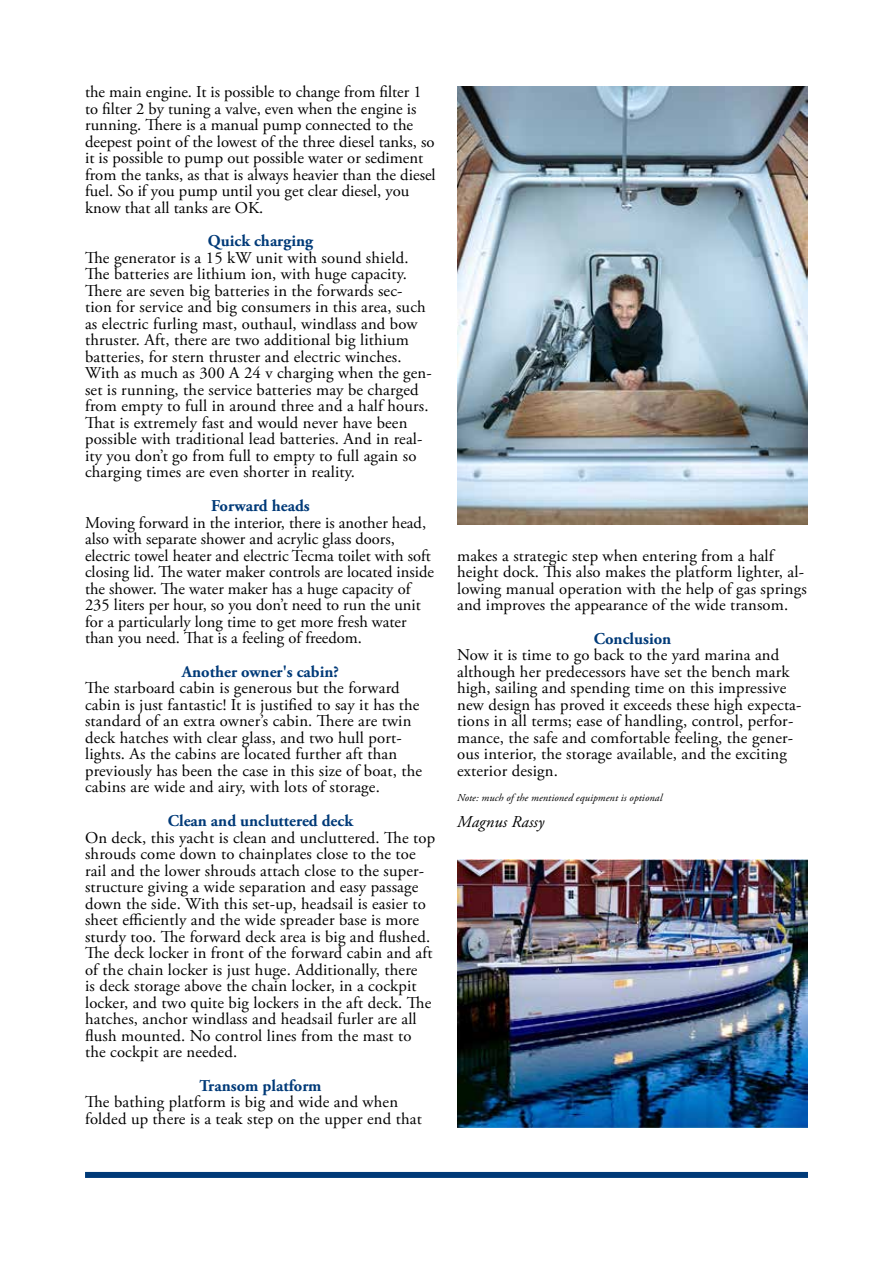
<style>
.page{position:relative;width:893px;height:1263px;background:#fff}
.page>*{position:absolute;margin:0;border:0;box-sizing:border-box;transform-origin:0 0}
.t1{font:16.5px/16.5px "Adobe Garamond Pro";letter-spacing:.01em;color:#000}
.t2{font:700 16.5px "Adobe Garamond Pro";color:#003a78}
.t3{font:italic 16.5px "Adobe Garamond Pro";letter-spacing:.01em;color:#000}
.t4{font:italic 10.5px "Adobe Garamond Pro";letter-spacing:.01em;color:#000}
</style>
<div class="page">
<div style="left:85px;top:1172px;width:723px;height:6px;background:#003a78"></div>
<img style="left:457px;top:86px;width:351px;height:438px">
<img style="left:457px;top:859px;width:350px;height:269px">
<p class="t1" style="left:85px;top:84px;width:352px">the main engine. It is possible to change from filter 1 to filter 2 by tuning a valve, even when the engine is running. There is a manual pump connected to the deepest point of the lowest of the three diesel tanks, so it is possible to pump out possible water or sediment from the tanks, as that is always heavier than the diesel fuel. So if you pump until you get clear diesel, you know that all tanks are OK.</p>
<p class="t2" style="left:208px;top:231px;width:107px">Quick charging</p>
<p class="t1" style="left:85px;top:250px;width:348px">The generator is a 15 kW unit with sound shield.<br>The batteries are lithium ion, with huge capacity.<br>There are seven big batteries in the forwards sec&shy;tion for service and big consumers in this area, such as electric furling mast, outhaul, windlass and bow thruster. Aft, there are two additional big lithium batteries, for stern thruster and electric winches.<br>With as much as 300 A 24 v charging when the gen&shy;set is running, the service batteries may be charged from empty to full in around three and a half hours.<br>That is extremely fast and would never have been possible with traditional lead batteries. And in real&shy;ity you don’t go from full to empty to full again so charging times are even shorter in reality.</p>
<p class="t2" style="left:211px;top:496px;width:100px">Forward heads</p>
<p class="t1" style="left:85px;top:515px;width:350px">Moving forward in the interior, there is another head, also with separate shower and acrylic glass doors, electric towel heater and electric Tecma toilet with soft closing lid. The water maker controls are located inside the shower. The water maker has a huge capacity of 235 liters per hour, so you don’t need to run the unit for a particularly long time to get more fresh water than you need. That is a feeling of freedom.</p>
<p class="t2" style="left:182px;top:662px;width:159px">Another owner's cabin?</p>
<p class="t1" style="left:85px;top:680px;width:338px">The starboard cabin is generous but the forward cabin is just fantastic! It is justified to say it has the standard of an extra owner’s cabin. There are twin deck hatches with clear glass, and two hull port&shy;lights. As the cabins are located further aft than previously has been the case in this size of boat, the cabins are wide and airy, with lots of storage.</p>
<p class="t2" style="left:168px;top:811px;width:187px">Clean and uncluttered deck</p>
<p class="t1" style="left:85px;top:830px;width:352px">On deck, this yacht is clean and uncluttered. The top shrouds come down to chainplates close to the toe rail and the lower shrouds attach close to the super&shy;structure giving a wide separation and easy passage down the side. With this set-up, headsail is easier to sheet efficiently and the wide spreader base is more sturdy too. The forward deck area is big and flushed.<br>The deck locker in front of the forward cabin and aft of the chain locker is just huge. Additionally, there<br>is deck storage above the chain locker, in a cockpit locker, and two quite big lockers in the aft deck. The hatches, anchor windlass and headsail furler are all flush mounted. No control lines from the mast to the cockpit are needed.</p>
<p class="t2" style="left:199px;top:1076px;width:124px">Transom platform</p>
<p class="t1" style="left:85px;top:1094px;width:338px">The bathing platform is big and wide and when folded up there is a teak step on the upper end that</p>
<p class="t1" style="left:457px;top:548px;width:351px">makes a strategic step when entering from a half height dock. This also makes the platform lighter, al&shy;lowing manual operation with the help of gas springs and improves the appearance of the wide transom.</p>
<p class="t2" style="left:594px;top:629px;width:79px">Conclusion</p>
<p class="t1" style="left:457px;top:647px;width:346px">Now it is time to go back to the yard marina and although her predecessors have set the bench mark high, sailing and spending time on this impressive new design has proved it exceeds these high expecta&shy;tions in all terms; ease of handling, control, perfor&shy;mance, the safe and comfortable feeling, the gener&shy;ous interior, the storage available, and the exciting exterior design.</p>
<p class="t4" style="left:457px;top:792px;width:207px">Note: much of the mentioned equipment is optional</p>
<p class="t3" style="left:457px;top:812px;width:89px">Magnus Rassy</p>
</div>
